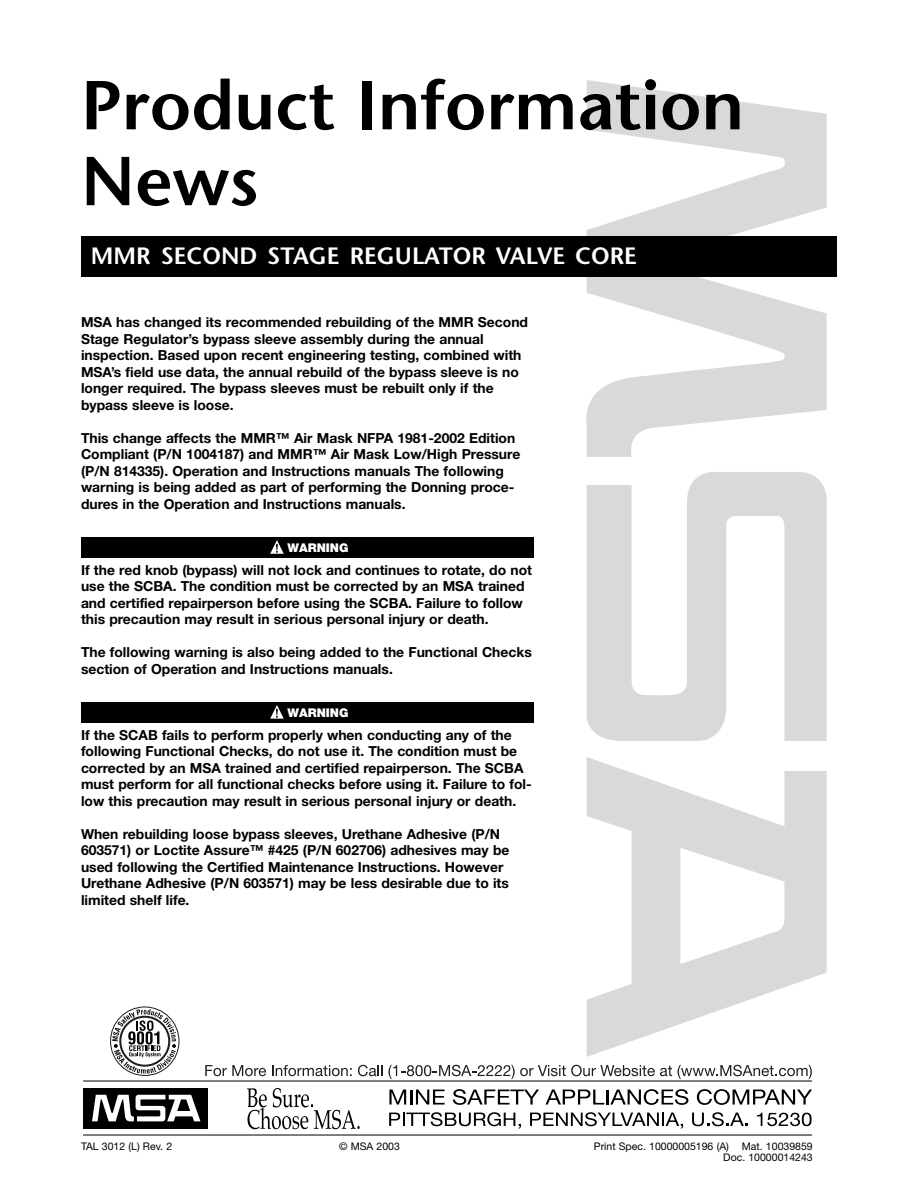
<style>
.page{position:relative;width:918px;height:1188px;background:#fff}
.page>*{position:absolute;margin:0;border:0;box-sizing:border-box;transform-origin:0 0}
.t1{font:600 69px/75.9px "Stone Sans";color:#000}
.t2{font:600 23.7px "Stone Sans";color:#fff}
.t3{font:700 13.8px/16.5px "Helvetica Neue";color:#000}
.t4{font:900 12px "Helvetica Neue";color:#fff}
.t5{font:10.5px/11.6px "Helvetica Neue";color:#000;text-align:right}
</style>
<div class="page">
<svg style="left:586px;top:472px;width:241px;height:269px;fill:#d9d9d9"></svg>
<svg style="left:587px;top:757px;width:240px;height:300px;fill:#d9d9d9"></svg>
<svg style="left:680px;top:848px;width:104px;height:116px"></svg>
<svg style="left:586px;top:80px;width:241px;height:377px;fill:#d9d9d9"></svg>
<hr style="left:83px;top:1081px;width:729px;height:1px;background:#000">
<hr style="left:83px;top:1135px;width:729px;height:1px;background:#000">
<div style="left:83px;top:1088px;width:124px;height:40px;background:#000"></div>
<svg style="left:92px;top:1095px;width:108px;height:27px"></svg>
<svg style="left:247px;top:1088px;width:113px;height:41px"></svg>
<div style="left:110px;top:1006px;width:70px;height:70px;border:1px solid #231f20;border-radius:50%"></div>
<svg style="left:112px;top:1009px;width:64px;height:65px"></svg>
<svg style="left:389px;top:1090px;width:56px;height:15px"></svg>
<svg style="left:453px;top:1089px;width:86px;height:16px"></svg>
<svg style="left:545px;top:1090px;width:59px;height:15px"></svg>
<hr style="left:606px;top:1090px;width:3px;height:15px;background:#000">
<svg style="left:610px;top:1089px;width:78px;height:16px"></svg>
<svg style="left:697px;top:1089px;width:115px;height:16px"></svg>
<svg style="left:389px;top:1112px;width:132px;height:17px"></svg>
<svg style="left:530px;top:1112px;width:153px;height:17px"></svg>
<svg style="left:692px;top:1112px;width:56px;height:14px"></svg>
<svg style="left:757px;top:1113px;width:55px;height:13px"></svg>
<svg style="left:205px;top:1065px;width:61px;height:11px"></svg>
<svg style="left:272px;top:1065px;width:80px;height:11px"></svg>
<svg style="left:358px;top:1065px;width:24px;height:11px"></svg>
<svg style="left:388px;top:1065px;width:284px;height:14px"></svg>
<svg style="left:678px;top:1065px;width:134px;height:14px"></svg>
<div style="left:81px;top:236px;width:756px;height:41px;background:#000"></div>
<div style="left:81px;top:537px;width:452px;height:20px;background:#000"></div>
<svg style="left:270px;top:540px;width:14px;height:14px"></svg>
<div style="left:81px;top:702px;width:452px;height:20px;background:#000"></div>
<svg style="left:270px;top:705px;width:14px;height:14px"></svg>
<h1 class="t1" style="left:81px;top:75px;width:665px">Product Information<br>News</h1>
<h2 class="t2" style="left:91px;top:247px;width:548px">MMR SECOND STAGE REGULATOR VALVE CORE</h2>
<p class="t3" style="left:81px;top:315px;width:449px">MSA has changed its recommended rebuilding of the MMR Second Stage Regulator’s bypass sleeve assembly during the annual inspection. Based upon recent engineering testing, combined with MSA’s field use data, the annual rebuild of the bypass sleeve is no longer required. The bypass sleeves must be rebuilt only if the bypass sleeve is loose.</p>
<p class="t3" style="left:81px;top:431px;width:441px">This change affects the MMR™ Air Mask NFPA 1981-2002 Edition Compliant (P/N 1004187) and MMR™ Air Mask Low/High Pressure (P/N 814335). Operation and Instructions manuals The following warning is being added as part of performing the Donning proce&shy;dures in the Operation and Instructions manuals.</p>
<p class="t4" style="left:288px;top:543px;width:62px">WARNING</p>
<p class="t3" style="left:81px;top:563px;width:453px">If the red knob (bypass) will not lock and continues to rotate, do not use the SCBA. The condition must be corrected by an MSA trained and certified repairperson before using the SCBA. Failure to follow this precaution may result in serious personal injury or death.</p>
<p class="t3" style="left:81px;top:645px;width:452px">The following warning is also being added to the Functional Checks section of Operation and Instructions manuals.</p>
<p class="t4" style="left:288px;top:708px;width:62px">WARNING</p>
<p class="t3" style="left:81px;top:728px;width:452px">If the SCAB fails to perform properly when conducting any of the following Functional Checks, do not use it. The condition must be corrected by an MSA trained and certified repairperson. The SCBA must perform for all functional checks before using it. Failure to fol&shy;low this precaution may result in serious personal injury or death.</p>
<p class="t3" style="left:81px;top:827px;width:430px">When rebuilding loose bypass sleeves, Urethane Adhesive (P/N 603571) or Loctite Assure™ #425 (P/N 602706) adhesives may be used following the Certified Maintenance Instructions. However Urethane Adhesive (P/N 603571) may be less desirable due to its limited shelf life.</p>
<p class="t5" style="left:81px;top:1141px;width:93px">TAL 3012 (L) Rev. 2</p>
<p class="t5" style="left:339px;top:1141px;width:62px">© MSA 2003</p>
<p class="t5" style="left:594px;top:1141px;width:220px">Print Spec. 10000005196 (A) Mat. 10039859<br>Doc. 10000014243</p>
</div>
